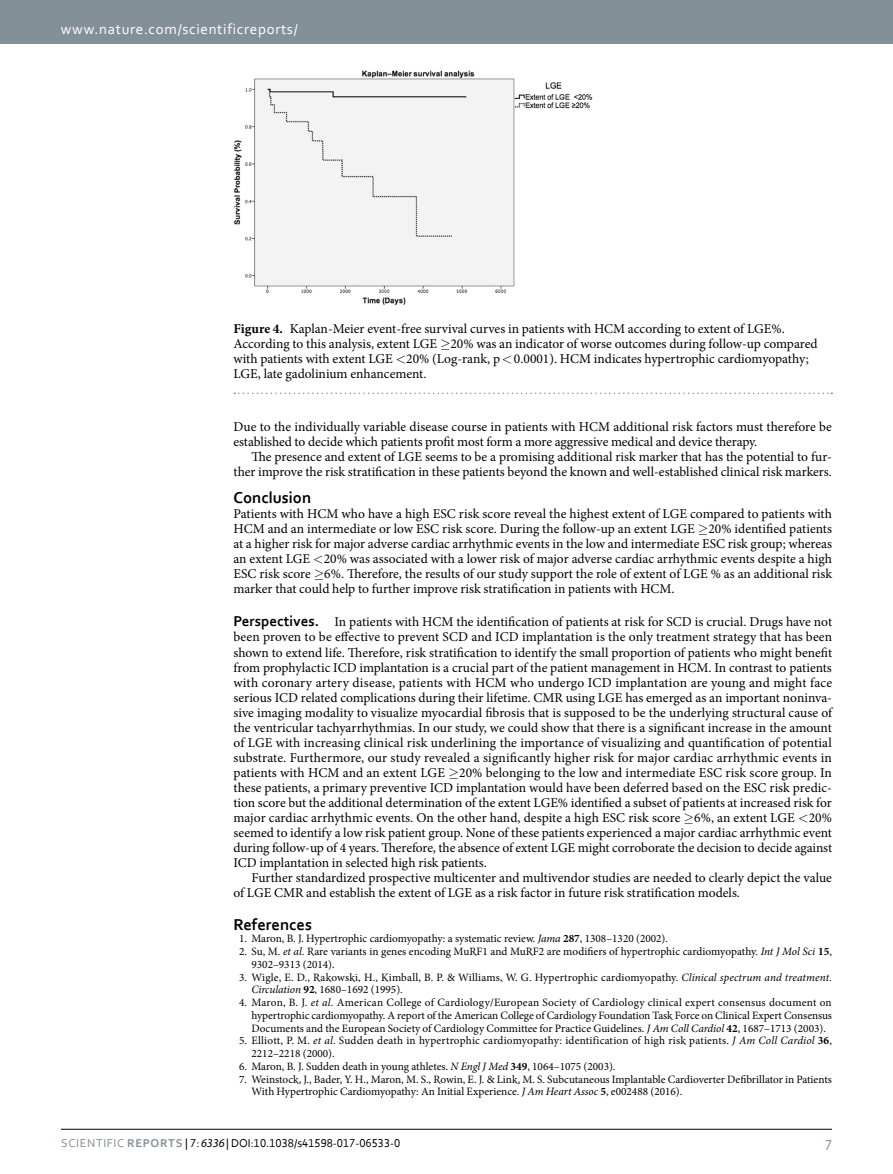
<style>
.page{position:relative;width:893px;height:1174px;background:#fff}
.page>*{position:absolute;margin:0;border:0;box-sizing:border-box;transform-origin:0 0}
.t1{font:700 16.5px "Corbel";color:#000}
.t2{font:15px "Corbel 2";letter-spacing:.045em;color:#fff}
.t3{font:15px "Corbel 2";color:#839097}
.t4{font:13.5px/15px "Minion Pro";color:#000}
.t5{font:12px "Corbel";color:#000}
.t6{font:11.25px/12.8px "Minion Pro";color:#000}
.t7{font:11.25px/12.8px "Minion Pro";letter-spacing:.02em;color:#000}
.s1{font-weight:700}
.s2{font-family:"Corbel";font-weight:700;font-size:15px}
.s3{font-style:italic}
.s4{font-family:"Corbel 2";color:#839097}
.s5{font-family:"Corbel Bold 2";color:#839097}
.s6{font-family:"Myriad Pro";font-style:italic}
</style>
<div class="page">
<div style="left:0;top:0;width:893px;height:43px;background:#839097"></div>
<hr style="left:61px;top:1129px;width:771px;height:1px;background:#000">
<img style="left:234px;top:70px;width:359px;height:235px">
<svg style="left:234px;top:392px;width:598px;height:2px"></svg>
<p class="t2" style="left:61px;top:19px;width:238px">www.nature.com/scientificreports/</p>
<p class="t4" style="left:233px;top:321px;width:586px"><span class="s1">Figure 4.</span> Kaplan-Meier event-free survival curves in patients with HCM according to extent of LGE%.<br>According to this analysis, extent LGE ≥20% was an indicator of worse outcomes during follow-up compared with patients with extent LGE 20% (Log-rank, p 0.0001). HCM indicates hypertrophic cardiomyopathy; LGE, late gadolinium enhancement.</p>
<p class="t4" style="left:233px;top:420px;width:600px">Due to the individually variable disease course in patients with HCM additional risk factors must therefore be established to decide which patients profit most form a more aggressive medical and device therapy.</p>
<p class="t4" style="left:233px;top:450px;width:600px;text-align:right">The presence and extent of LGE seems to be a promising additional risk marker that has the potential to fur&shy;ther improve the risk stratification in these patients beyond the known and well-established clinical risk markers.</p>
<p class="t1" style="left:233px;top:488px;width:79px">Conclusion</p>
<p class="t4" style="left:233px;top:507px;width:600px;text-align:justify">Patients with HCM who have a high ESC risk score reveal the highest extent of LGE compared to patients with HCM and an intermediate or low ESC risk score. During the follow-up an extent LGE ≥20% identified patients at a higher risk for major adverse cardiac arrhythmic events in the low and intermediate ESC risk group; whereas an extent LGE 20% was associated with a lower risk of major adverse cardiac arrhythmic events despite a high ESC risk score ≥6%. Therefore, the results of our study support the role of extent of LGE % as an additional risk marker that could help to further improve risk stratification in patients with HCM.</p>
<p class="t4" style="left:233px;top:615px;width:600px;text-align:justify"><span class="s2">Perspectives.</span> In patients with HCM the identification of patients at risk for SCD is crucial. Drugs have not been proven to be effective to prevent SCD and ICD implantation is the only treatment strategy that has been shown to extend life. Therefore, risk stratification to identify the small proportion of patients who might benefit from prophylactic ICD implantation is a crucial part of the patient management in HCM. In contrast to patients with coronary artery disease, patients with HCM who undergo ICD implantation are young and might face serious ICD related complications during their lifetime. CMR using LGE has emerged as an important noninva&shy;sive imaging modality to visualize myocardial fibrosis that is supposed to be the underlying structural cause of the ventricular tachyarrhythmias. In our study, we could show that there is a significant increase in the amount of LGE with increasing clinical risk underlining the importance of visualizing and quantification of potential substrate. Furthermore, our study revealed a significantly higher risk for major cardiac arrhythmic events in patients with HCM and an extent LGE ≥20% belonging to the low and intermediate ESC risk score group. In these patients, a primary preventive ICD implantation would have been deferred based on the ESC risk predic&shy;tion score but the additional determination of the extent LGE% identified a subset of patients at increased risk for major cardiac arrhythmic events. On the other hand, despite a high ESC risk score ≥6%, an extent LGE 20% seemed to identify a low risk patient group. None of these patients experienced a major cardiac arrhythmic event during follow-up of 4 years. Therefore, the absence of extent LGE might corroborate the decision to decide against ICD implantation in selected high risk patients.</p>
<p class="t4" style="left:233px;top:869px;width:600px;text-indent:18px">Further standardized prospective multicenter and multivendor studies are needed to clearly depict the value of LGE CMR and establish the extent of LGE as a risk factor in future risk stratification models.</p>
<p class="t1" style="left:233px;top:914px;width:80px">References</p>
<p class="t6" style="left:239px;top:932px;width:431px">1. Maron, B. J. Hypertrophic cardiomyopathy: a systematic review. <span class="s3">Jama</span> <span class="s1">287</span>, 1308–1320 (2002).</p>
<p class="t6" style="left:251px;top:945px;width:582px;text-indent:-12px">2. Su, M. <span class="s3">et al</span>. Rare variants in genes encoding MuRF1 and MuRF2 are modifiers of hypertrophic cardiomyopathy. <span class="s3">Int J Mol Sci</span> <span class="s1">15</span>,<br>9302–9313 (2014).</p>
<p class="t6" style="left:251px;top:970px;width:582px;text-indent:-12px">3. Wigle, E. D., Rakowski, H., Kimball, B. P. &amp; Williams, W. G. Hypertrophic cardiomyopathy. <span class="s3">Clinical spectrum and treatment.<br>Circulation</span> <span class="s1">92</span>, 1680–1692 (1995).</p>
<p class="t6" style="left:251px;top:996px;width:582px;text-align:justify;text-indent:-12px">4. Maron, B. J. <span class="s3">et al</span>. American College of Cardiology/European Society of Cardiology clinical expert consensus document on hypertrophic cardiomyopathy. A report of the American College of Cardiology Foundation Task Force on Clinical Expert Consensus Documents and the European Society of Cardiology Committee for Practice Guidelines. <span class="s3">J Am Coll Cardiol</span> <span class="s1">42</span>, 1687–1713 (2003).</p>
<p class="t7" style="left:251px;top:1034px;width:582px;text-indent:-12px">5. Elliott, P. M. <span class="s3">et al</span>. Sudden death in hypertrophic cardiomyopathy: identification of high risk patients. <span class="s3">J Am Coll Cardiol</span> <span class="s1">36</span>,<br>2212–2218 (2000).</p>
<p class="t6" style="left:239px;top:1060px;width:378px">6. Maron, B. J. Sudden death in young athletes. <span class="s3">N Engl J Med</span> <span class="s1">349</span>, 1064–1075 (2003).</p>
<p class="t6" style="left:251px;top:1072px;width:582px;text-indent:-12px">7. Weinstock, J., Bader, Y. H., Maron, M. S., Rowin, E. J. &amp; Link, M. S. Subcutaneous Implantable Cardioverter Defibrillator in Patients<br>With Hypertrophic Cardiomyopathy: An Initial Experience. <span class="s3">J Am Heart Assoc</span> <span class="s1">5</span>, e002488 (2016).</p>
<p class="t5" style="left:61px;top:1135px;width:341px"><span class="s4">Scientific</span> <span class="s5">REPORTS</span> | 7: <span class="s6">6336</span> | DOI:10.1038/s41598-017-06533-0</p>
<p class="t3" style="left:826px;top:1132px;width:8px">7</p>
</div>
